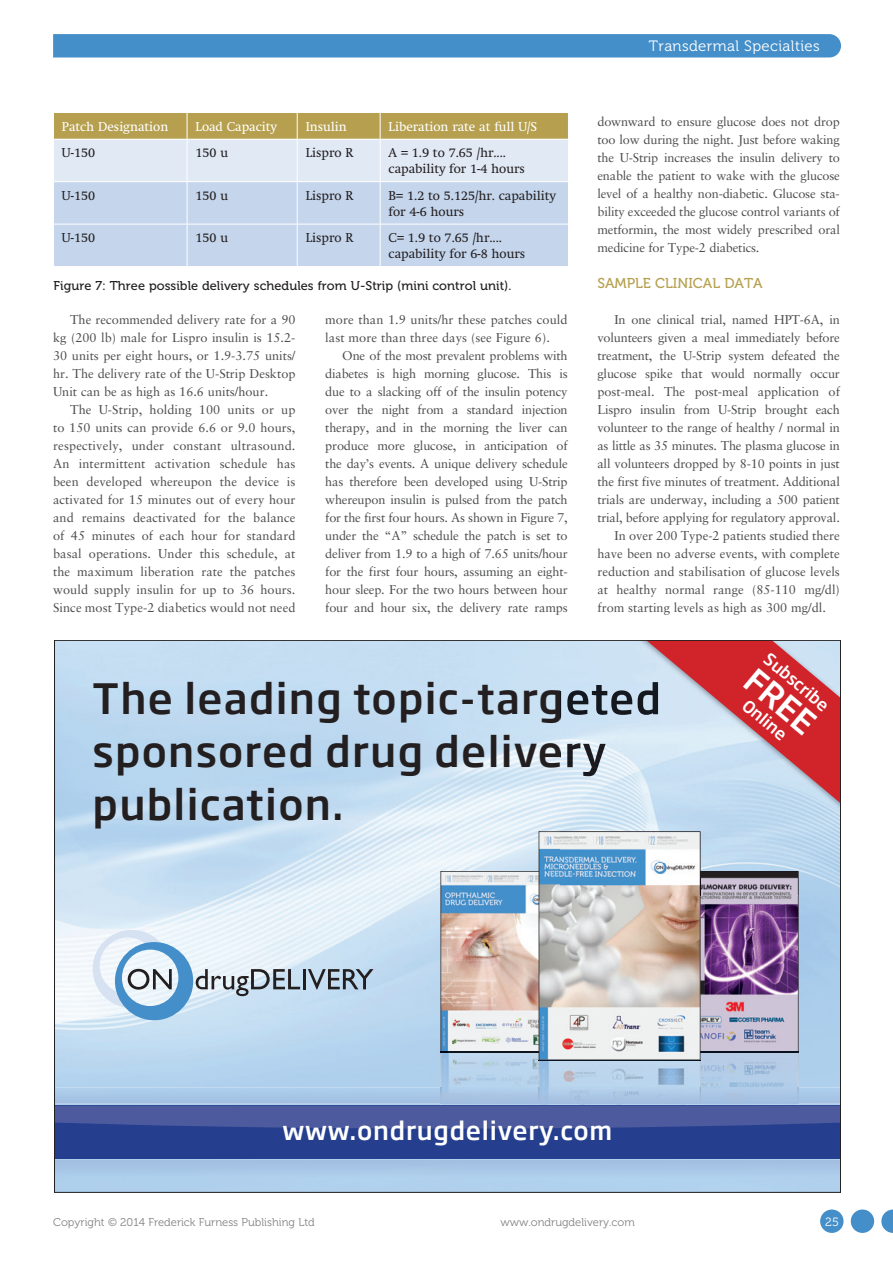
<style>
.page{position:relative;width:893px;height:1263px;background:#fff}
.page>*{position:absolute;margin:0;border:0;box-sizing:border-box;transform-origin:0 0}
.t1{font:500 41.4px/52.9px "Soho Gothic Std";letter-spacing:.03em;color:#231f20}
.t2{font:500 32.7px "Soho Gothic Std";color:#fff}
.t3{font:500 25.05px "Soho Gothic Std";letter-spacing:.03em;color:#fff}
.t4{font:500 16.5px "Soho Gothic Std";color:#fff}
.t5{font:15px "Museo 300";letter-spacing:.025em;color:#fff}
.t6{font:14.25px "Museo 500";color:#b6a04f}
.t7{font:12.75px/18px "Sabon LT Std";letter-spacing:-.015em;color:#4b4c4d;text-align:justify}
.t8{font:12.75px/15.8px "Swift";color:#231f20}
.t9{font:12.75px/18px "Sabon LT Std";letter-spacing:.005em;color:#4b4c4d}
.t10{font:12.75px "Museo 500";letter-spacing:.005em;color:#231f20}
.t11{font:12.75px "Swift";color:#fff}
.t12{font:12px "Museo 300";color:#fff}
.t13{font:11.25px "Museo 300";color:#808285}
</style>
<div class="page">
<svg style="left:881px;top:1210px;width:12px;height:23px"></svg>
<div style="left:851px;top:1210px;width:23px;height:23px;background:#448fc9;border-radius:50%"></div>
<div style="left:820px;top:1210px;width:23px;height:23px;background:#448fc9;border-radius:50%"></div>
<div style="left:53px;top:34px;width:788px;height:23px;background:#448fc9"></div>
<svg style="left:53px;top:113px;width:516px;height:153px;background:#cad1d3"></svg>
<hr style="left:53px;top:140px;width:1px;height:41px;background:#fff">
<hr style="left:53px;top:139px;width:516px;height:1px;background:#fff">
<hr style="left:187px;top:140px;width:1px;height:41px;background:#fff">
<hr style="left:297px;top:140px;width:1px;height:41px;background:#fff">
<hr style="left:380px;top:140px;width:1px;height:41px;background:#fff">
<hr style="left:568px;top:140px;width:1px;height:41px;background:#fff">
<hr style="left:53px;top:181px;width:134px;height:1px;background:#fff">
<hr style="left:53px;top:182px;width:1px;height:42px;background:#fff">
<hr style="left:53px;top:224px;width:1px;height:42px;background:#fff">
<hr style="left:187px;top:181px;width:110px;height:1px;background:#fff">
<hr style="left:187px;top:182px;width:1px;height:42px;background:#fff">
<hr style="left:297px;top:181px;width:272px;height:1px;background:#fff">
<hr style="left:187px;top:224px;width:1px;height:42px;background:#fff">
<hr style="left:297px;top:182px;width:1px;height:42px;background:#fff">
<hr style="left:380px;top:182px;width:1px;height:42px;background:#fff">
<hr style="left:568px;top:182px;width:1px;height:42px;background:#fff">
<hr style="left:297px;top:224px;width:1px;height:42px;background:#fff">
<hr style="left:380px;top:224px;width:1px;height:42px;background:#fff">
<hr style="left:568px;top:224px;width:1px;height:42px;background:#fff">
<hr style="left:53px;top:224px;width:134px;height:1px;background:#fff">
<hr style="left:187px;top:224px;width:382px;height:1px;background:#fff">
<img style="left:56px;top:642px;width:783px;height:549px">
<img style="left:440px;top:1061px;width:99px;height:27px">
<img style="left:441px;top:1061px;width:49px;height:27px">
<img style="left:701px;top:1052px;width:98px;height:36px">
<img style="left:593px;top:1061px;width:108px;height:27px">
<img style="left:539px;top:1061px;width:54px;height:27px">
<img style="left:592px;top:1061px;width:54px;height:1px">
<img style="left:646px;top:1061px;width:54px;height:27px">
<div style="left:54px;top:1105px;width:787px;height:54px;background:#253f8e"></div>
<div style="left:56px;top:1161px;width:783px;height:16px;background:#a8c6e6"></div>
<svg style="left:56px;top:1088px;width:783px;height:41px;background:#6b80b7"></svg>
<img style="left:539px;top:1088px;width:161px;height:16px">
<img style="left:440px;top:831px;width:358px;height:230px">
<img style="left:653px;top:890px;width:47px;height:5px">
<img style="left:560px;top:682px;width:6px;height:41px">
<img style="left:560px;top:735px;width:6px;height:41px">
<svg style="left:566px;top:642px;width:273px;height:248px;background:#c2b0bf"></svg>
<svg style="left:93px;top:930px;width:207px;height:90px"></svg>
<hr style="left:303px;top:969px;width:3px;height:20px;background:#231f20">
<svg style="left:308px;top:969px;width:65px;height:21px"></svg>
<p class="t11" style="left:62px;top:121px;width:108px">Patch Designation</p>
<p class="t11" style="left:196px;top:121px;width:83px">Load Capacity</p>
<p class="t11" style="left:306px;top:121px;width:43px">Insulin</p>
<p class="t11" style="left:389px;top:121px;width:150px">Liberation rate at full U/S</p>
<p class="t8" style="left:62px;top:146px;width:35px">U-150</p>
<p class="t8" style="left:196px;top:146px;width:34px">150 u</p>
<p class="t8" style="left:306px;top:146px;width:49px">Lispro R</p>
<p class="t8" style="left:389px;top:146px;width:138px">A = 1.9 to 7.65 /hr.... capability for 1-4 hours</p>
<p class="t8" style="left:62px;top:189px;width:35px">U-150</p>
<p class="t8" style="left:196px;top:189px;width:34px">150 u</p>
<p class="t8" style="left:306px;top:189px;width:49px">Lispro R</p>
<p class="t8" style="left:389px;top:189px;width:169px">B= 1.2 to 5.125/hr. capability for 4-6 hours</p>
<p class="t8" style="left:62px;top:231px;width:35px">U-150</p>
<p class="t8" style="left:196px;top:231px;width:34px">150 u</p>
<p class="t8" style="left:306px;top:231px;width:49px">Lispro R</p>
<p class="t8" style="left:389px;top:231px;width:138px">C= 1.9 to 7.65 /hr.... capability for 6-8 hours</p>
<p class="t10" style="left:54px;top:281px;width:459px">Figure 7: Three possible delivery schedules from U-Strip (mini control unit).</p>
<p class="t7" style="left:53px;top:312px;width:244px;text-indent:17px">The recommended delivery rate for a 90 kg (200 lb) male for Lispro insulin is 15.2- 30 units per eight hours, or 1.9-3.75 units/ hr. The delivery rate of the U-Strip Desktop Unit can be as high as 16.6 units/hour.</p>
<p class="t7" style="left:53px;top:402px;width:244px;text-indent:17px">The U-Strip, holding 100 units or up to 150 units can provide 6.6 or 9.0 hours, respectively, under constant ultrasound.<br>An intermittent activation schedule has been developed whereupon the device is activated for 15 minutes out of every hour and remains deactivated for the balance of 45 minutes of each hour for standard basal operations. Under this schedule, at the maximum liberation rate the patches would supply insulin for up to 36 hours.<br>Since most Type-2 diabetics would not need</p>
<p class="t9" style="left:325px;top:312px;width:244px">more than 1.9 units/hr these patches could last more than three days (see Figure 6).</p>
<p class="t7" style="left:325px;top:348px;width:244px;text-indent:17px">One of the most prevalent problems with diabetes is high morning glucose. This is due to a slacking off of the insulin potency over the night from a standard injection therapy, and in the morning the liver can produce more glucose, in anticipation of the day’s events. A unique delivery schedule has therefore been developed using U-Strip whereupon insulin is pulsed from the patch for the first four hours. As shown in Figure 7, under the “A” schedule the patch is set to deliver from 1.9 to a high of 7.65 units/hour for the first four hours, assuming an eight&shy;hour sleep. For the two hours between hour four and hour six, the delivery rate ramps</p>
<p class="t5" style="left:649px;top:40px;width:172px">Transdermal Specialties</p>
<p class="t7" style="left:597px;top:114px;width:244px">downward to ensure glucose does not drop too low during the night. Just before waking the U-Strip increases the insulin delivery to enable the patient to wake with the glucose level of a healthy non-diabetic. Glucose sta&shy;bility exceeded the glucose control variants of metformin, the most widely prescribed oral medicine for Type-2 diabetics.</p>
<p class="t6" style="left:597px;top:278px;width:167px">SAMPLE CLINICAL DATA</p>
<p class="t7" style="left:614px;top:312px;width:227px">In one clinical trial, named HPT-6A, in</p>
<p class="t7" style="left:597px;top:330px;width:244px">volunteers given a meal immediately before</p>
<p class="t7" style="left:597px;top:348px;width:244px">treatment, the U-Strip system defeated the</p>
<p class="t7" style="left:597px;top:366px;width:244px">glucose spike that would normally occur</p>
<p class="t7" style="left:597px;top:384px;width:244px">post-meal. The post-meal application of</p>
<p class="t7" style="left:597px;top:402px;width:244px">Lispro insulin from U-Strip brought each</p>
<p class="t7" style="left:597px;top:420px;width:244px">volunteer to the range of healthy / normal in</p>
<p class="t7" style="left:597px;top:438px;width:244px">as little as 35 minutes. The plasma glucose in</p>
<p class="t7" style="left:597px;top:456px;width:244px">all volunteers dropped by 8-10 points in just</p>
<p class="t7" style="left:597px;top:474px;width:244px">the first five minutes of treatment. Additional</p>
<p class="t7" style="left:597px;top:492px;width:244px">trials are underway, including a 500 patient</p>
<p class="t7" style="left:597px;top:510px;width:244px">trial, before applying for regulatory approval.</p>
<p class="t7" style="left:614px;top:528px;width:227px">In over 200 Type-2 patients studied there</p>
<p class="t7" style="left:597px;top:546px;width:244px">have been no adverse events, with complete</p>
<p class="t7" style="left:597px;top:564px;width:244px">reduction and stabilisation of glucose levels</p>
<p class="t7" style="left:597px;top:582px;width:244px">at healthy normal range (85-110 mg/dl)</p>
<p class="t7" style="left:597px;top:600px;width:230px">from starting levels as high as 300 mg/dl.</p>
<h1 class="t1" style="left:93px;top:676px;width:570px">The leading topic-targeted sponsored drug delivery publication.</h1>
<p class="t4" style="left:770px;top:651px;width:81px;rotate:40deg">Subscribe</p>
<h2 class="t2" style="left:757px;top:665px;width:83px;rotate:40deg">FREE</h2>
<p class="t4" style="left:749px;top:698px;width:54px;rotate:40deg">Online</p>
<h3 class="t3" style="left:283px;top:1121px;width:331px">www.ondrugdelivery.com</h3>
<p class="t13" style="left:53px;top:1218px;width:263px">Copyright © 2014 Frederick Furness Publishing Ltd</p>
<p class="t13" style="left:500px;top:1218px;width:136px">www.ondrugdelivery.com</p>
<p class="t12" style="left:825px;top:1218px;width:15px">25</p>
</div>
